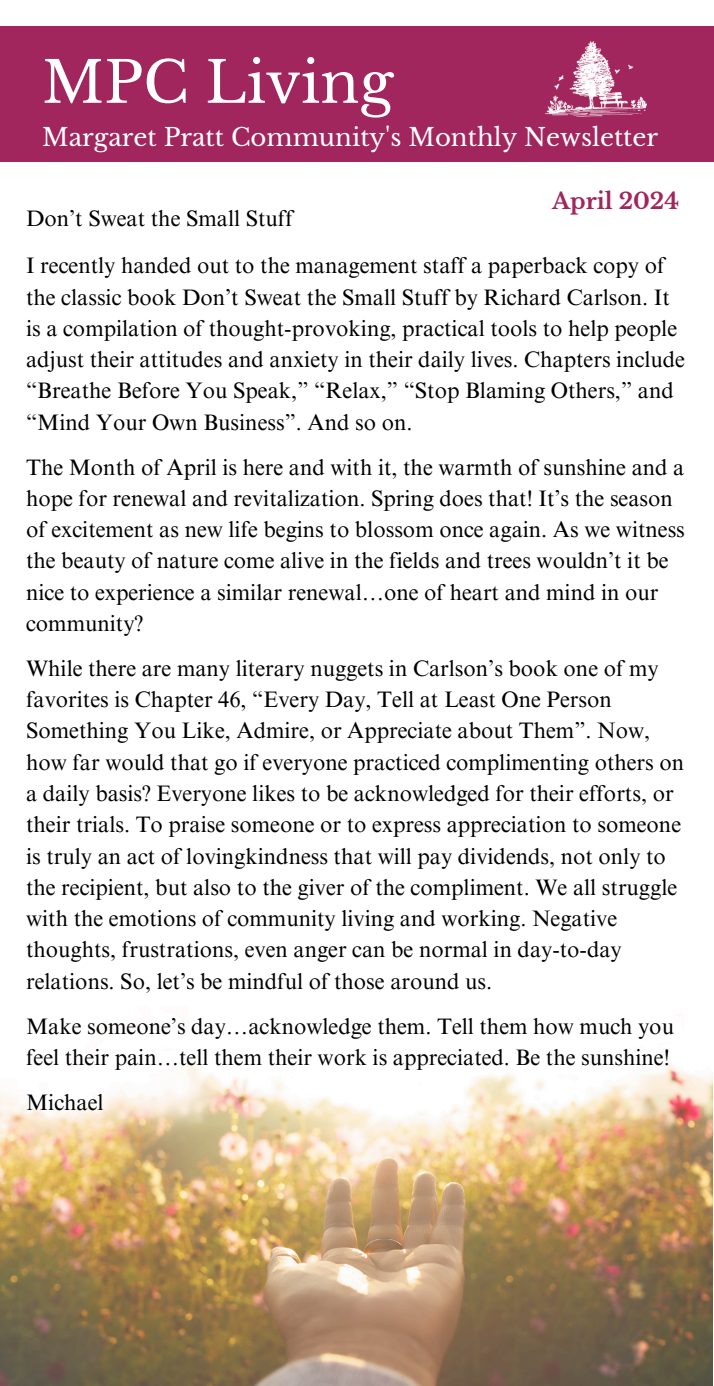
<style>
.page{position:relative;width:714px;height:1386px;background:#fff}
.page>*{position:absolute;margin:0;border:0;box-sizing:border-box;transform-origin:0 0}
.t1{font:56.88px "Libre Baskerville";color:#fff}
.t2{font:24.32px "Libre Baskerville";color:#fff}
.t3{font:22.4px/31.3px "Times NRMT Pro";color:#000}
.t4{font:700 22.22px "Libre Baskerville";color:#a1265d}
</style>
<div class="page">
<div style="left:0;top:27px;width:713px;height:135px;background:#a1265d"></div>
<img style="left:546px;top:41px;width:101px;height:75px">
<img style="left:0;top:1063px;width:713px;height:323px">
<p class="t1" style="left:42px;top:48px;width:353px">MPC Living</p>
<p class="t2" style="left:42px;top:122px;width:617px">Margaret Pratt Community's Monthly Newsletter</p>
<p class="t4" style="left:552px;top:188px;width:128px">April 2024</p>
<h1 class="t3" style="left:26px;top:205px;width:268px">Don’t Sweat the Small Stuff</h1>
<p class="t3" style="left:26px;top:253px;width:661px">I recently handed out to the management staff a paperback copy of the classic book Don’t Sweat the Small Stuff by Richard Carlson. It is a compilation of thought-provoking, practical tools to help people adjust their attitudes and anxiety in their daily lives. Chapters include “Breathe Before You Speak,” “Relax,” “Stop Blaming Others,” and “Mind Your Own Business”. And so on.</p>
<p class="t3" style="left:26px;top:454px;width:660px">The Month of April is here and with it, the warmth of sunshine and a hope for renewal and revitalization. Spring does that! It’s the season of excitement as new life begins to blossom once again. As we witness the beauty of nature come alive in the fields and trees wouldn’t it be nice to experience a similar renewal…one of heart and mind in our community?</p>
<p class="t3" style="left:26px;top:655px;width:660px">While there are many literary nuggets in Carlson’s book one of my favorites is Chapter 46, “Every Day, Tell at Least One Person Something You Like, Admire, or Appreciate about Them”. Now, how far would that go if everyone practiced complimenting others on a daily basis? Everyone likes to be acknowledged for their efforts, or their trials. To praise someone or to express appreciation to someone is truly an act of lovingkindness that will pay dividends, not only to the recipient, but also to the giver of the compliment. We all struggle with the emotions of community living and working. Negative thoughts, frustrations, even anger can be normal in day-to-day relations. So, let’s be mindful of those around us.</p>
<p class="t3" style="left:26px;top:1013px;width:649px">Make someone’s day…acknowledge them. Tell them how much you feel their pain…tell them their work is appreciated. Be the sunshine!</p>
<p class="t3" style="left:26px;top:1089px;width:79px">Michael</p>
</div>
